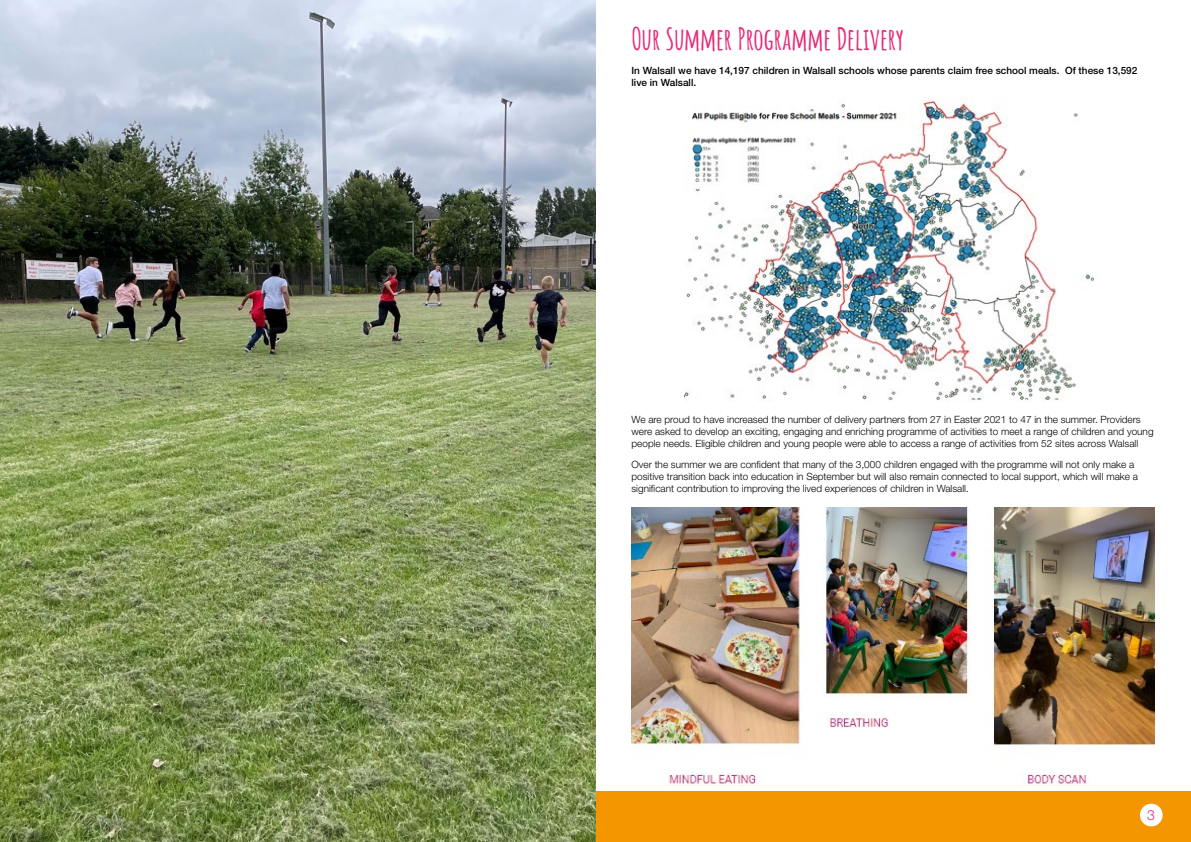
<style>
.page{position:relative;width:1191px;height:842px;background:#fff}
.page>*{position:absolute;margin:0;border:0;box-sizing:border-box;transform-origin:0 0}
.t1{font:700 30px "Amatic SC";letter-spacing:-.025em;color:#e72a79}
.t2{font:300 14px "Helvetica Neue LT Std";color:#e72a79}
.t3{font:300 10px/12px "Helvetica Neue LT Std";color:#000}
.t4{font:500 10px/12px "Helvetica Neue LT Std";color:#000}
.s1{font-family:"Calibri";font-weight:400}
</style>
<div class="page">
<div style="left:595px;top:792px;width:596px;height:50px;background:#f49600"></div>
<div style="left:1140px;top:804px;width:22px;height:22px;background:#fff;border-radius:50%"></div>
<img style="left:685px;top:97px;width:409px;height:304px">
<img style="left:631px;top:507px;width:524px;height:278px">
<img style="left:0;top:0;width:595px;height:842px">
<p class="t1" style="left:631px;top:16px;width:274px">Our Summer Programme Delivery</p>
<p class="t4" style="left:631px;top:64px;width:507px">In Walsall we have 14,197 children in Walsall schools whose parents claim free school meals. Of these 13,592 live in Walsall.</p>
<p class="t3" style="left:631px;top:413px;width:523px">We are proud to have increased the number of delivery partners from 27 in Easter 2021 to 47 in the summer. Providers were asked to develop an exciting, engaging and enriching programme of activities to meet a range of children and young people needs. Eligible children and young people were able to access a range of activities from 52 sites across Walsall</p>
<p class="t3" style="left:631px;top:458px;width:508px">Over the summer we are confident that many of the 3,000 children engaged with the programme will not only make a positive transition back into education in September but will also remain connected to local support, which will make a significant contribution to improving the lived experiences of children in Walsall<span class="s1">.</span></p>
<p class="t2" style="left:1147px;top:806px;width:9px">3</p>
</div>
